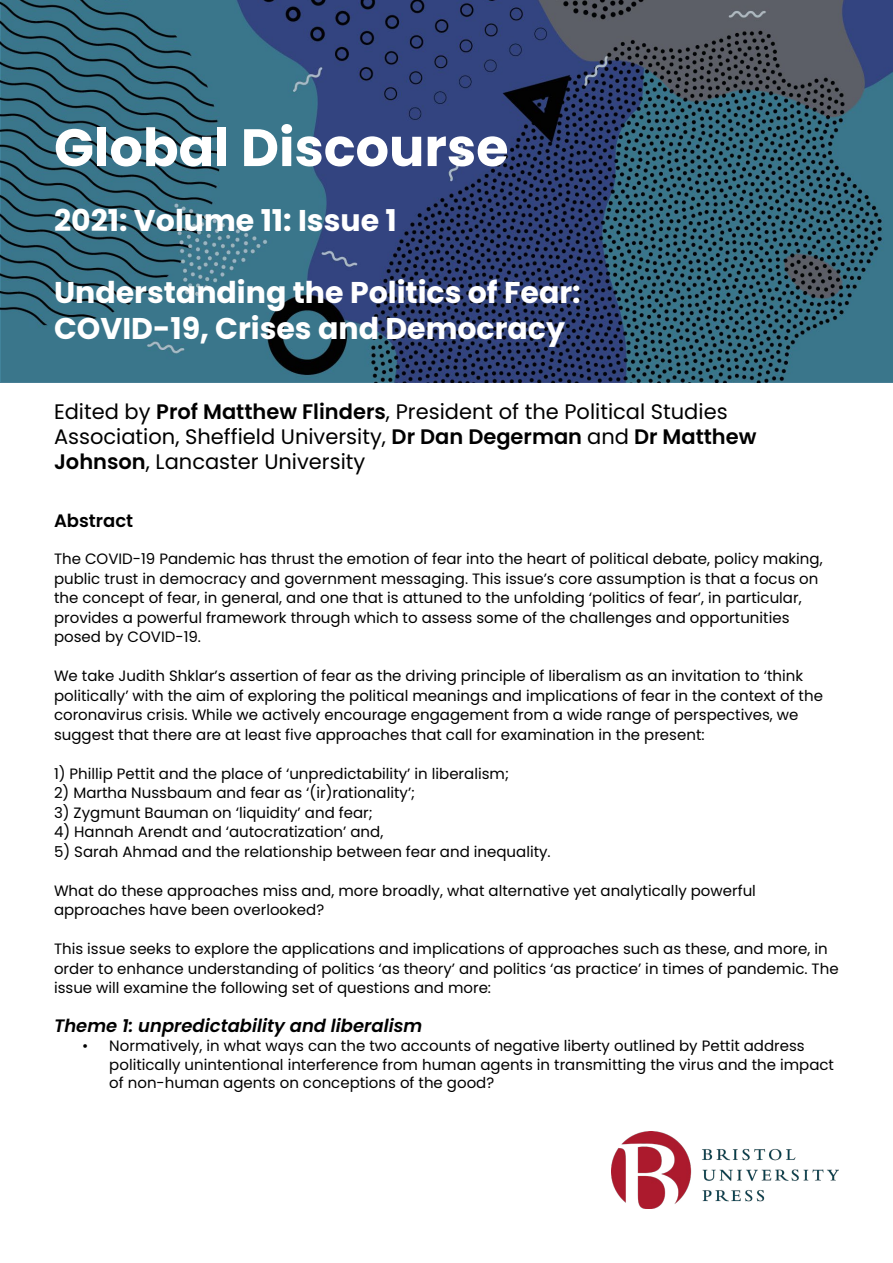
<style>
.page{position:relative;width:893px;height:1263px;background:#fff}
.page>*{position:absolute;margin:0;border:0;box-sizing:border-box;transform-origin:0 0}
.t1{font:700 52.5px "Poppins";color:#fff}
.t2{font:700 30px/36px "Poppins";color:#fff}
.t3{font:21px/25.2px "Poppins";color:#000}
.t4{font:italic 600 18px "Poppins";color:#000}
.t5{font:600 18px "Poppins";color:#000}
.t6{font:15px/19.5px "Poppins";color:#000}
.s1{font-weight:600}
</style>
<div class="page">
<svg style="left:1px;top:1px;width:891px;height:381px;background:#345774"></svg>
<img style="left:611px;top:1132px;width:228px;height:77px">
<h1 class="t1" style="left:54px;top:117px;width:456px">Global Discourse</h1>
<h2 class="t2" style="left:54px;top:203px;width:344px">2021: Volume 11: Issue 1</h2>
<h2 class="t2" style="left:54px;top:275px;width:528px">Understanding the Politics of Fear:<br>COVID-19, Crises and Democracy</h2>
<h3 class="t3" style="left:54px;top:399px;width:704px">Edited by <span class="s1">Prof Matthew Flinders</span>, President of the Political Studies<br>Association, Sheffield University, <span class="s1">Dr Dan Degerman</span> and <span class="s1">Dr Matthew<br>Johnson</span>, Lancaster University</h3>
<p class="t5" style="left:54px;top:510px;width:81px">Abstract</p>
<p class="t6" style="left:54px;top:549px;width:770px">The COVID-19 Pandemic has thrust the emotion of fear into the heart of political debate, policy making, public trust in democracy and government messaging. This issue’s core assumption is that a focus on the concept of fear, in general, and one that is attuned to the unfolding ‘politics of fear’, in particular, provides a powerful framework through which to assess some of the challenges and opportunities posed by COVID-19.</p>
<p class="t6" style="left:54px;top:666px;width:770px">We take Judith Shklar’s assertion of fear as the driving principle of liberalism as an invitation to ‘think politically’ with the aim of exploring the political meanings and implications of fear in the context of the coronavirus crisis. While we actively encourage engagement from a wide range of perspectives, we suggest that there are at least five approaches that call for examination in the present:</p>
<p class="t6" style="left:54px;top:764px;width:456px">1) Phillip Pettit and the place of ‘unpredictability’ in liberalism;</p>
<p class="t6" style="left:54px;top:783px;width:363px">2) Martha Nussbaum and fear as ‘(ir)rationality’;</p>
<p class="t6" style="left:54px;top:803px;width:320px">3) Zygmunt Bauman on ‘liquidity’ and fear;</p>
<p class="t6" style="left:54px;top:822px;width:331px">4) Hannah Arendt and ‘autocratization’ and,</p>
<p class="t6" style="left:54px;top:842px;width:498px">5) Sarah Ahmad and the relationship between fear and inequality.</p>
<p class="t6" style="left:54px;top:881px;width:703px">What do these approaches miss and, more broadly, what alternative yet analytically powerful approaches have been overlooked?</p>
<p class="t6" style="left:54px;top:939px;width:786px">This issue seeks to explore the applications and implications of approaches such as these, and more, in order to enhance understanding of politics ‘as theory’ and politics ‘as practice’ in times of pandemic. The issue will examine the following set of questions and more:</p>
<p class="t4" style="left:54px;top:1015px;width:370px">Theme 1: unpredictability and liberalism</p>
<p class="t6" style="left:109px;top:1036px;width:726px;line-height:18.8px;text-indent:-27px">• Normatively, in what ways can the two accounts of negative liberty outlined by Pettit address politically unintentional interference from human agents in transmitting the virus and the impact of non-human agents on conceptions of the good?</p>
</div>
